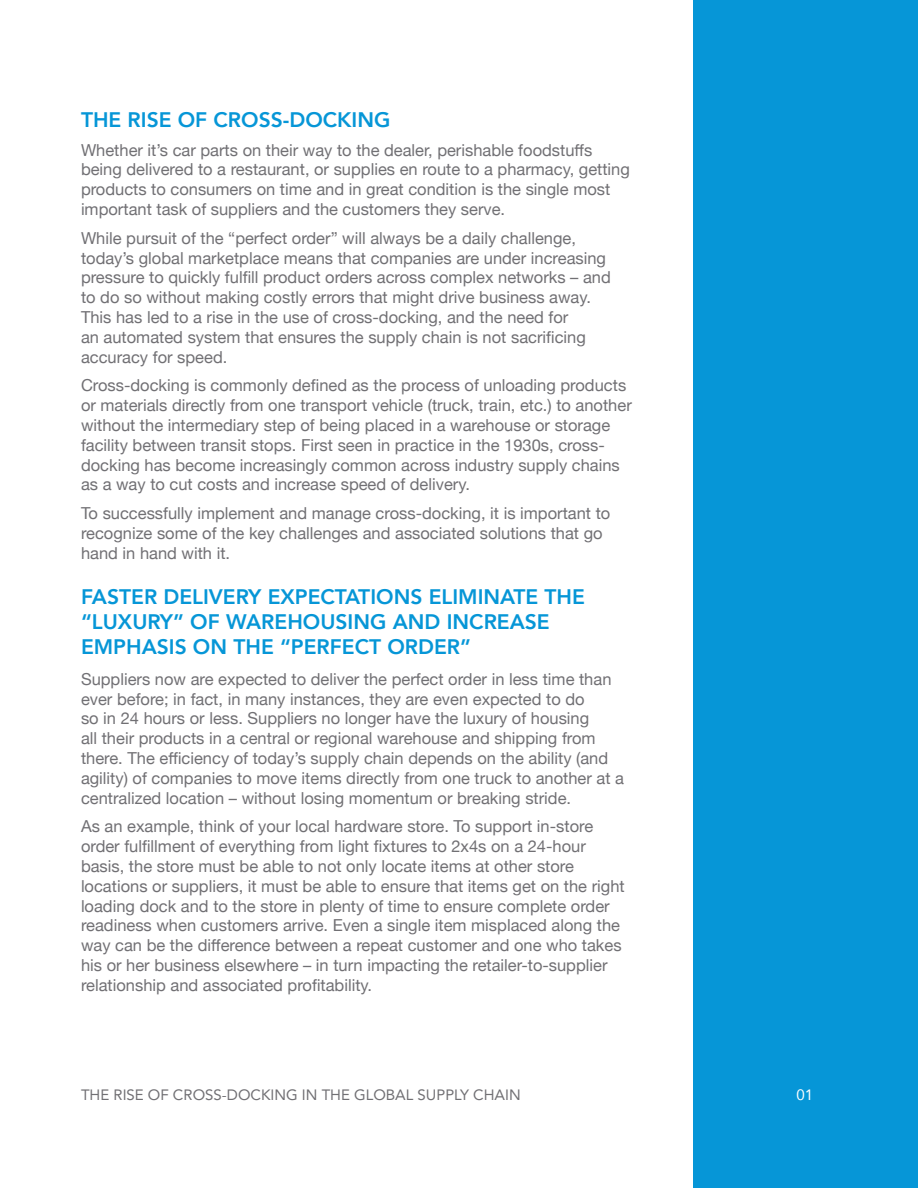
<style>
.page{position:relative;width:918px;height:1188px;background:#fff}
.page>*{position:absolute;margin:0;border:0;box-sizing:border-box;transform-origin:0 0}
.t1{font:800 21px/25.2px "Avenir";color:#0696d7}
.t2{font:16.5px/19.8px "Helvetica Neue";color:#717074}
.t3{font:15px "Avenir";color:#717074}
.t4{font:15px "Avenir";color:#fff}
</style>
<div class="page">
<div style="left:694px;top:0;width:224px;height:1188px;background:#0696d7"></div>
<p class="t1" style="left:81px;top:107px;width:311px">THE RISE OF CROSS-DOCKING</p>
<p class="t2" style="left:81px;top:141px;width:550px">Whether it’s car parts on their way to the dealer, perishable foodstuffs being delivered to a restaurant, or supplies en route to a pharmacy, getting products to consumers on time and in great condition is the single most important task of suppliers and the customers they serve.</p>
<p class="t2" style="left:81px;top:229px;width:531px">While pursuit of the “perfect order” will always be a daily challenge, today’s global marketplace means that companies are under increasing pressure to quickly fulfill product orders across complex networks – and to do so without making costly errors that might drive business away.<br>This has led to a rise in the use of cross-docking, and the need for<br>an automated system that ensures the supply chain is not sacrificing accuracy for speed.</p>
<p class="t2" style="left:81px;top:377px;width:552px">Cross-docking is commonly defined as the process of unloading products or materials directly from one transport vehicle (truck, train, etc.) to another without the intermediary step of being placed in a warehouse or storage facility between transit stops. First seen in practice in the 1930s, cross&shy;docking has become increasingly common across industry supply chains as a way to cut costs and increase speed of delivery.</p>
<p class="t2" style="left:81px;top:504px;width:531px">To successfully implement and manage cross-docking, it is important to recognize some of the key challenges and associated solutions that go hand in hand with it.</p>
<p class="t1" style="left:81px;top:584px;width:506px">FASTER DELIVERY EXPECTATIONS ELIMINATE THE “LUXURY” OF WAREHOUSING AND INCREASE<br>EMPHASIS ON THE “PERFECT ORDER”</p>
<p class="t2" style="left:81px;top:670px;width:545px">Suppliers now are expected to deliver the perfect order in less time than ever before; in fact, in many instances, they are even expected to do<br>so in 24 hours or less. Suppliers no longer have the luxury of housing<br>all their products in a central or regional warehouse and shipping from there. The efficiency of today’s supply chain depends on the ability (and agility) of companies to move items directly from one truck to another at a centralized location – without losing momentum or breaking stride.</p>
<p class="t2" style="left:81px;top:818px;width:545px">As an example, think of your local hardware store. To support in-store order fulfillment of everything from light fixtures to 2x4s on a 24-hour basis, the store must be able to not only locate items at other store locations or suppliers, it must be able to ensure that items get on the right loading dock and to the store in plenty of time to ensure complete order readiness when customers arrive. Even a single item misplaced along the way can be the difference between a repeat customer and one who takes his or her business elsewhere – in turn impacting the retailer-to-supplier relationship and associated profitability.</p>
<p class="t3" style="left:81px;top:1083px;width:441px">THE RISE OF CROSS-DOCKING IN THE GLOBAL SUPPLY CHAIN</p>
<p class="t4" style="left:797px;top:1083px;width:18px">01</p>
</div>
